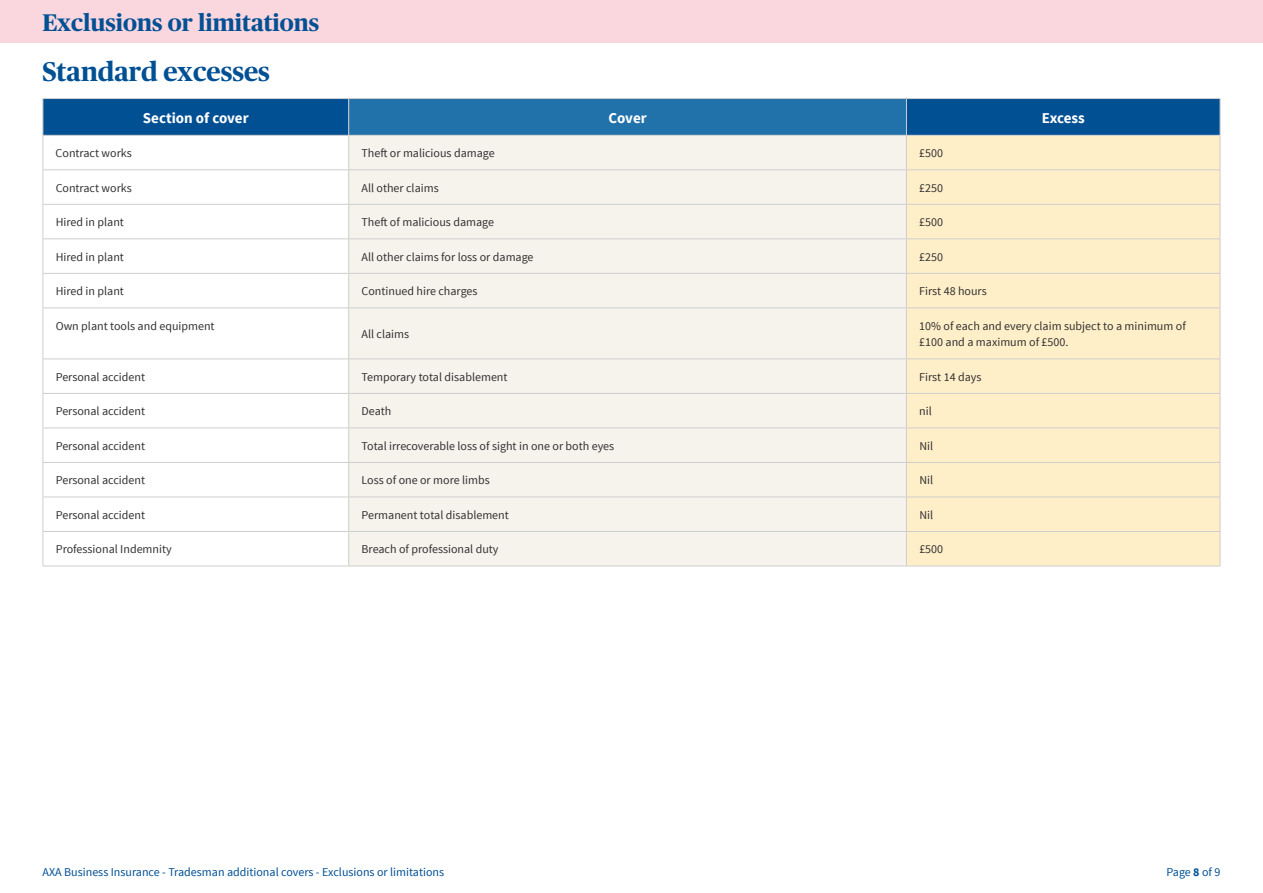
<style>
.page{position:relative;width:1263px;height:893px;background:#fff}
.page>*{position:absolute;margin:0;border:0;box-sizing:border-box;transform-origin:0 0}
.t1{font:700 27px "Publico Headline";color:#015094}
.t2{font:700 24px "Publico Headline";color:#015094}
.t3{font:700 15px "Source Sans Pro";color:#fff}
.t4{font:12px/16.5px "Source Sans Pro";color:#333232}
.t5{font:12px "Source Sans Pro";color:#015094}
.s1{font-weight:700}
</style>
<div class="page">
<div style="left:0;top:0;width:1263px;height:43px;background:#fad6de"></div>
<div style="left:44px;top:99px;width:1176px;height:36px;background:#015094"></div>
<div style="left:349px;top:99px;width:557px;height:36px;background:#2171aa"></div>
<div style="left:349px;top:136px;width:557px;height:430px;background:#f6f3ed"></div>
<div style="left:907px;top:136px;width:313px;height:430px;background:#ffefc9"></div>
<hr style="left:43px;top:98px;width:306px;height:1px;background:#cfcecf">
<hr style="left:349px;top:98px;width:557px;height:1px;background:#cfcecf">
<hr style="left:906px;top:98px;width:314px;height:1px;background:#cfcecf">
<hr style="left:43px;top:135px;width:306px;height:1px;background:#cfcecf">
<hr style="left:349px;top:135px;width:557px;height:1px;background:#cfcecf">
<hr style="left:906px;top:135px;width:314px;height:1px;background:#cfcecf">
<hr style="left:43px;top:169px;width:306px;height:1px;background:#cfcecf">
<hr style="left:349px;top:169px;width:557px;height:1px;background:#cfcecf">
<hr style="left:906px;top:169px;width:314px;height:1px;background:#cfcecf">
<hr style="left:43px;top:204px;width:306px;height:1px;background:#cfcecf">
<hr style="left:349px;top:204px;width:557px;height:1px;background:#cfcecf">
<hr style="left:906px;top:204px;width:314px;height:1px;background:#cfcecf">
<hr style="left:43px;top:238px;width:306px;height:1px;background:#cfcecf">
<hr style="left:349px;top:238px;width:557px;height:1px;background:#cfcecf">
<hr style="left:906px;top:238px;width:314px;height:1px;background:#cfcecf">
<hr style="left:43px;top:273px;width:306px;height:1px;background:#cfcecf">
<hr style="left:349px;top:273px;width:557px;height:1px;background:#cfcecf">
<hr style="left:906px;top:273px;width:314px;height:1px;background:#cfcecf">
<hr style="left:43px;top:307px;width:306px;height:1px;background:#cfcecf">
<hr style="left:349px;top:307px;width:557px;height:1px;background:#cfcecf">
<hr style="left:906px;top:307px;width:314px;height:1px;background:#cfcecf">
<hr style="left:43px;top:358px;width:306px;height:1px;background:#cfcecf">
<hr style="left:349px;top:358px;width:557px;height:1px;background:#cfcecf">
<hr style="left:906px;top:358px;width:314px;height:1px;background:#cfcecf">
<hr style="left:43px;top:393px;width:306px;height:1px;background:#cfcecf">
<hr style="left:349px;top:393px;width:557px;height:1px;background:#cfcecf">
<hr style="left:906px;top:393px;width:314px;height:1px;background:#cfcecf">
<hr style="left:43px;top:428px;width:306px;height:1px;background:#cfcecf">
<hr style="left:349px;top:428px;width:557px;height:1px;background:#cfcecf">
<hr style="left:906px;top:428px;width:314px;height:1px;background:#cfcecf">
<hr style="left:43px;top:462px;width:306px;height:1px;background:#cfcecf">
<hr style="left:349px;top:462px;width:557px;height:1px;background:#cfcecf">
<hr style="left:906px;top:462px;width:314px;height:1px;background:#cfcecf">
<hr style="left:43px;top:497px;width:306px;height:1px;background:#cfcecf">
<hr style="left:349px;top:497px;width:557px;height:1px;background:#cfcecf">
<hr style="left:906px;top:497px;width:314px;height:1px;background:#cfcecf">
<hr style="left:43px;top:531px;width:306px;height:1px;background:#cfcecf">
<hr style="left:349px;top:531px;width:557px;height:1px;background:#cfcecf">
<hr style="left:906px;top:531px;width:314px;height:1px;background:#cfcecf">
<hr style="left:43px;top:566px;width:306px;height:1px;background:#cfcecf">
<hr style="left:349px;top:566px;width:557px;height:1px;background:#cfcecf">
<hr style="left:906px;top:566px;width:314px;height:1px;background:#cfcecf">
<hr style="left:348px;top:136px;width:1px;height:33px;background:#cfcecf">
<hr style="left:906px;top:136px;width:1px;height:33px;background:#cfcecf">
<hr style="left:1220px;top:136px;width:1px;height:33px;background:#cfcecf">
<hr style="left:348px;top:170px;width:1px;height:34px;background:#cfcecf">
<hr style="left:906px;top:170px;width:1px;height:34px;background:#cfcecf">
<hr style="left:1220px;top:170px;width:1px;height:34px;background:#cfcecf">
<hr style="left:348px;top:205px;width:1px;height:33px;background:#cfcecf">
<hr style="left:906px;top:205px;width:1px;height:33px;background:#cfcecf">
<hr style="left:1220px;top:205px;width:1px;height:33px;background:#cfcecf">
<hr style="left:348px;top:239px;width:1px;height:34px;background:#cfcecf">
<hr style="left:906px;top:239px;width:1px;height:34px;background:#cfcecf">
<hr style="left:1220px;top:239px;width:1px;height:34px;background:#cfcecf">
<hr style="left:348px;top:274px;width:1px;height:33px;background:#cfcecf">
<hr style="left:906px;top:274px;width:1px;height:33px;background:#cfcecf">
<hr style="left:1220px;top:274px;width:1px;height:33px;background:#cfcecf">
<hr style="left:348px;top:308px;width:1px;height:50px;background:#cfcecf">
<hr style="left:906px;top:308px;width:1px;height:50px;background:#cfcecf">
<hr style="left:1220px;top:308px;width:1px;height:50px;background:#cfcecf">
<hr style="left:348px;top:359px;width:1px;height:34px;background:#cfcecf">
<hr style="left:906px;top:359px;width:1px;height:34px;background:#cfcecf">
<hr style="left:1220px;top:359px;width:1px;height:34px;background:#cfcecf">
<hr style="left:348px;top:394px;width:1px;height:34px;background:#cfcecf">
<hr style="left:906px;top:394px;width:1px;height:34px;background:#cfcecf">
<hr style="left:1220px;top:394px;width:1px;height:34px;background:#cfcecf">
<hr style="left:348px;top:428px;width:1px;height:34px;background:#cfcecf">
<hr style="left:906px;top:428px;width:1px;height:34px;background:#cfcecf">
<hr style="left:1220px;top:428px;width:1px;height:34px;background:#cfcecf">
<hr style="left:348px;top:463px;width:1px;height:34px;background:#cfcecf">
<hr style="left:906px;top:463px;width:1px;height:34px;background:#cfcecf">
<hr style="left:1220px;top:463px;width:1px;height:34px;background:#cfcecf">
<hr style="left:348px;top:497px;width:1px;height:34px;background:#cfcecf">
<hr style="left:906px;top:497px;width:1px;height:34px;background:#cfcecf">
<hr style="left:1220px;top:497px;width:1px;height:34px;background:#cfcecf">
<hr style="left:348px;top:532px;width:1px;height:34px;background:#cfcecf">
<hr style="left:906px;top:532px;width:1px;height:34px;background:#cfcecf">
<hr style="left:1220px;top:532px;width:1px;height:34px;background:#cfcecf">
<hr style="left:43px;top:99px;width:1px;height:36px;background:#cfcecf">
<hr style="left:348px;top:99px;width:1px;height:36px;background:#cfcecf">
<hr style="left:906px;top:99px;width:1px;height:36px;background:#cfcecf">
<hr style="left:1220px;top:99px;width:1px;height:36px;background:#cfcecf">
<hr style="left:43px;top:136px;width:1px;height:33px;background:#cfcecf">
<hr style="left:43px;top:170px;width:1px;height:34px;background:#cfcecf">
<hr style="left:43px;top:205px;width:1px;height:33px;background:#cfcecf">
<hr style="left:43px;top:239px;width:1px;height:34px;background:#cfcecf">
<hr style="left:43px;top:274px;width:1px;height:33px;background:#cfcecf">
<hr style="left:43px;top:308px;width:1px;height:50px;background:#cfcecf">
<hr style="left:43px;top:359px;width:1px;height:34px;background:#cfcecf">
<hr style="left:43px;top:394px;width:1px;height:34px;background:#cfcecf">
<hr style="left:43px;top:428px;width:1px;height:34px;background:#cfcecf">
<hr style="left:43px;top:463px;width:1px;height:34px;background:#cfcecf">
<hr style="left:43px;top:497px;width:1px;height:34px;background:#cfcecf">
<hr style="left:43px;top:532px;width:1px;height:34px;background:#cfcecf">
<h2 class="t2" style="left:43px;top:5px;width:278px">Exclusions or limitations</h2>
<h1 class="t1" style="left:43px;top:52px;width:229px">Standard excesses</h1>
<p class="t3" style="left:143px;top:108px;width:107px">Section of cover</p>
<p class="t3" style="left:608px;top:108px;width:40px">Cover</p>
<p class="t3" style="left:1042px;top:108px;width:45px">Excess</p>
<p class="t4" style="left:56px;top:145px;width:78px">Contract works</p>
<p class="t4" style="left:361px;top:145px;width:135px">Theft or malicious damage</p>
<p class="t4" style="left:919px;top:145px;width:25px">£500</p>
<p class="t4" style="left:56px;top:180px;width:78px">Contract works</p>
<p class="t4" style="left:361px;top:180px;width:79px">All other claims</p>
<p class="t4" style="left:919px;top:180px;width:25px">£250</p>
<p class="t4" style="left:56px;top:214px;width:70px">Hired in plant</p>
<p class="t4" style="left:361px;top:214px;width:134px">Theft of malicious damage</p>
<p class="t4" style="left:919px;top:214px;width:25px">£500</p>
<p class="t4" style="left:56px;top:249px;width:70px">Hired in plant</p>
<p class="t4" style="left:361px;top:249px;width:174px">All other claims for loss or damage</p>
<p class="t4" style="left:919px;top:249px;width:25px">£250</p>
<p class="t4" style="left:56px;top:283px;width:70px">Hired in plant</p>
<p class="t4" style="left:361px;top:283px;width:118px">Continued hire charges</p>
<p class="t4" style="left:919px;top:283px;width:69px">First 48 hours</p>
<p class="t4" style="left:56px;top:318px;width:160px">Own plant tools and equipment</p>
<p class="t4" style="left:361px;top:326px;width:49px">All claims</p>
<p class="t4" style="left:919px;top:318px;width:268px">10% of each and every claim subject to a minimum of £100 and a maximum of £500.</p>
<p class="t4" style="left:56px;top:369px;width:91px">Personal accident</p>
<p class="t4" style="left:361px;top:369px;width:148px">Temporary total disablement</p>
<p class="t4" style="left:919px;top:369px;width:64px">First 14 days</p>
<p class="t4" style="left:56px;top:403px;width:91px">Personal accident</p>
<p class="t4" style="left:362px;top:403px;width:31px">Death</p>
<p class="t4" style="left:919px;top:403px;width:14px">nil</p>
<p class="t4" style="left:56px;top:438px;width:91px">Personal accident</p>
<p class="t4" style="left:362px;top:438px;width:254px">Total irrecoverable loss of sight in one or both eyes</p>
<p class="t4" style="left:919px;top:438px;width:15px">Nil</p>
<p class="t4" style="left:56px;top:472px;width:91px">Personal accident</p>
<p class="t4" style="left:362px;top:472px;width:130px">Loss of one or more limbs</p>
<p class="t4" style="left:919px;top:472px;width:15px">Nil</p>
<p class="t4" style="left:56px;top:507px;width:91px">Personal accident</p>
<p class="t4" style="left:362px;top:507px;width:149px">Permanent total disablement</p>
<p class="t4" style="left:919px;top:507px;width:15px">Nil</p>
<p class="t4" style="left:56px;top:541px;width:117px">Professional Indemnity</p>
<p class="t4" style="left:362px;top:541px;width:138px">Breach of professional duty</p>
<p class="t4" style="left:919px;top:541px;width:25px">£500</p>
<p class="t5" style="left:43px;top:865px;width:403px">AXA Business Insurance - Tradesman additional covers - Exclusions or limitations</p>
<p class="t5" style="left:1166px;top:865px;width:55px">Page <span class="s1">8</span> of 9</p>
</div>
